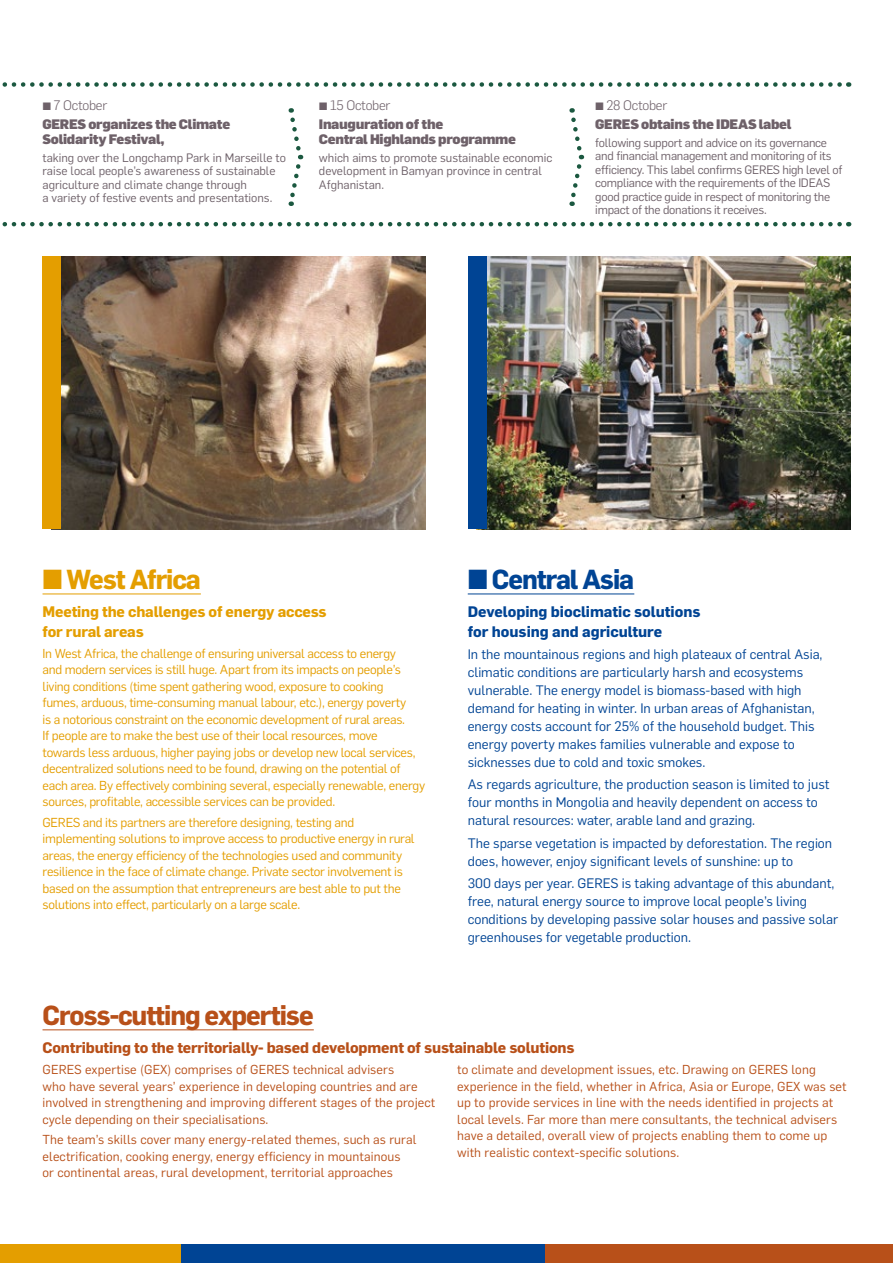
<style>
.page{position:relative;width:893px;height:1263px;background:#fff}
.page>*{position:absolute;margin:0;border:0;box-sizing:border-box;transform-origin:0 0}
.t1{font:700 27px "Flama";letter-spacing:-.04em;color:#b85019}
.t2{font:700 27px "Flama";letter-spacing:-.04em;color:#004494}
.t3{font:700 27px "Flama";letter-spacing:-.04em;color:#e49e00}
.t4{font:700 15px "Flama";letter-spacing:-.01em;color:#b85019}
.t5{font:700 15px/19.5px "Flama";color:#004494}
.t6{font:700 15px/19.5px "Flama";letter-spacing:-.01em;color:#e49e00}
.t7{font:13.5px/18px "Flama";color:#004494}
.t8{font:900 13.5px/15px "Flama";letter-spacing:-.02em;color:#6e6169}
.t9{font:300 13.5px "Flama";letter-spacing:-.02em;color:#6e6169}
.t10{font:12.75px/16.5px "Flama";letter-spacing:-.02em;color:#e49e00}
.t11{font:12.75px/16.5px "Flama";letter-spacing:.01em;color:#b85019}
.t12{font:12px/13.5px "Flama";letter-spacing:-.01em;color:#6e6169}
</style>
<div class="page">
<hr style="left:43px;top:1029px;width:271px;height:1px;background:#b85019">
<hr style="left:43px;top:594px;width:158px;height:1px;background:#e49e00">
<hr style="left:468px;top:594px;width:166px;height:1px;background:#004494">
<div style="left:0;top:1244px;width:181px;height:19px;background:#e49e00"></div>
<div style="left:181px;top:1244px;width:365px;height:19px;background:#004494"></div>
<div style="left:546px;top:1244px;width:347px;height:19px;background:#b85019"></div>
<img style="left:61px;top:256px;width:364px;height:273px">
<img style="left:486px;top:256px;width:364px;height:273px">
<svg style="left:288px;top:108px;width:16px;height:98px"></svg>
<svg style="left:569px;top:108px;width:16px;height:98px"></svg>
<div style="left:43px;top:256px;width:18px;height:273px;background:#e49e00"></div>
<div style="left:468px;top:256px;width:18px;height:273px;background:#004494"></div>
<svg style="left:2px;top:82px;width:847px;height:5px"></svg>
<svg style="left:2px;top:222px;width:847px;height:4px"></svg>
<p class="t9" style="left:43px;top:96px;width:66px">▪ 7 October</p>
<p class="t8" style="left:43px;top:116px;width:189px">GERES organizes the Climate<br>Solidarity Festival,</p>
<p class="t12" style="left:43px;top:150px;width:245px">taking over the Longchamp Park in Marseille to raise local people’s awareness of sustainable agriculture and climate change through<br>a variety of festive events and presentations.</p>
<p class="t9" style="left:319px;top:96px;width:73px">▪ 15 October</p>
<p class="t8" style="left:319px;top:116px;width:199px">Inauguration of the<br>Central Highlands programme</p>
<p class="t12" style="left:319px;top:150px;width:235px">which aims to promote sustainable economic development in Bamyan province in central<br>Afghanistan.</p>
<p class="t9" style="left:595px;top:96px;width:73px">▪ 28 October</p>
<p class="t8" style="left:595px;top:116px;width:198px">GERES obtains the IDEAS label</p>
<p class="t12" style="left:595px;top:135px;width:248px">following support and advice on its governance and financial management and monitoring of its efficiency. This label confirms GERES high level of compliance with the requirements of the IDEAS good practice guide in respect of monitoring the impact of the donations it receives.</p>
<h1 class="t3" style="left:43px;top:560px;width:160px">■ West Africa</h1>
<p class="t6" style="left:43px;top:601px;width:286px">Meeting the challenges of energy access for rural areas</p>
<p class="t10" style="left:43px;top:644px;width:384px">In West Africa, the challenge of ensuring universal access to energy<br>and modern services is still huge. Apart from its impacts on people’s living conditions (time spent gathering wood, exposure to cooking<br>fumes, arduous, time-consuming manual labour, etc.), energy poverty<br>is a notorious constraint on the economic development of rural areas.<br>If people are to make the best use of their local resources, move<br>towards less arduous, higher paying jobs or develop new local services, decentralized solutions need to be found, drawing on the potential of each area. By effectively combining several, especially renewable, energy sources, profitable, accessible services can be provided.</p>
<p class="t10" style="left:43px;top:813px;width:374px">GERES and its partners are therefore designing, testing and implementing solutions to improve access to productive energy in rural areas, the energy efficiency of the technologies used and community resilience in the face of climate change. Private sector involvement is based on the assumption that entrepreneurs are best able to put the solutions into effect, particularly on a large scale.</p>
<h1 class="t2" style="left:468px;top:560px;width:168px">■ Central Asia</h1>
<p class="t5" style="left:468px;top:601px;width:234px">Developing bioclimatic solutions for housing and agriculture</p>
<p class="t7" style="left:468px;top:644px;width:356px">In the mountainous regions and high plateaux of central Asia, climatic conditions are particularly harsh and ecosystems vulnerable. The energy model is biomass-based with high demand for heating in winter. In urban areas of Afghanistan, energy costs account for 25% of the household budget. This energy poverty makes families vulnerable and expose to sicknesses due to cold and toxic smokes.</p>
<p class="t7" style="left:468px;top:775px;width:363px">As regards agriculture, the production season is limited to just four months in Mongolia and heavily dependent on access to natural resources: water, arable land and grazing.</p>
<p class="t7" style="left:468px;top:833px;width:366px">The sparse vegetation is impacted by deforestation. The region does, however, enjoy significant levels of sunshine: up to</p>
<p class="t7" style="left:468px;top:873px;width:372px">300 days per year. GERES is taking advantage of this abundant, free, natural energy source to improve local people’s living conditions by developing passive solar houses and passive solar greenhouses for vegetable production.</p>
<h1 class="t1" style="left:43px;top:996px;width:273px">Cross-cutting expertise</h1>
<p class="t4" style="left:43px;top:1037px;width:533px">Contributing to the territorially- based development of sustainable solutions</p>
<p class="t11" style="left:43px;top:1060px;width:394px">GERES expertise (GEX) comprises of GERES technical advisers<br>who have several years’ experience in developing countries and are involved in strengthening and improving different stages of the project cycle depending on their specialisations.</p>
<p class="t11" style="left:43px;top:1131px;width:375px">The team’s skills cover many energy-related themes, such as rural electrification, cooking energy, energy efficiency in mountainous<br>or continental areas, rural development, territorial approaches</p>
<p class="t11" style="left:457px;top:1060px;width:391px">to climate and development issues, etc. Drawing on GERES long experience in the field, whether in Africa, Asia or Europe, GEX was set up to provide services in line with the needs identified in projects at local levels. Far more than mere consultants, the technical advisers have a detailed, overall view of projects enabling them to come up with realistic context-specific solutions.</p>
</div>
